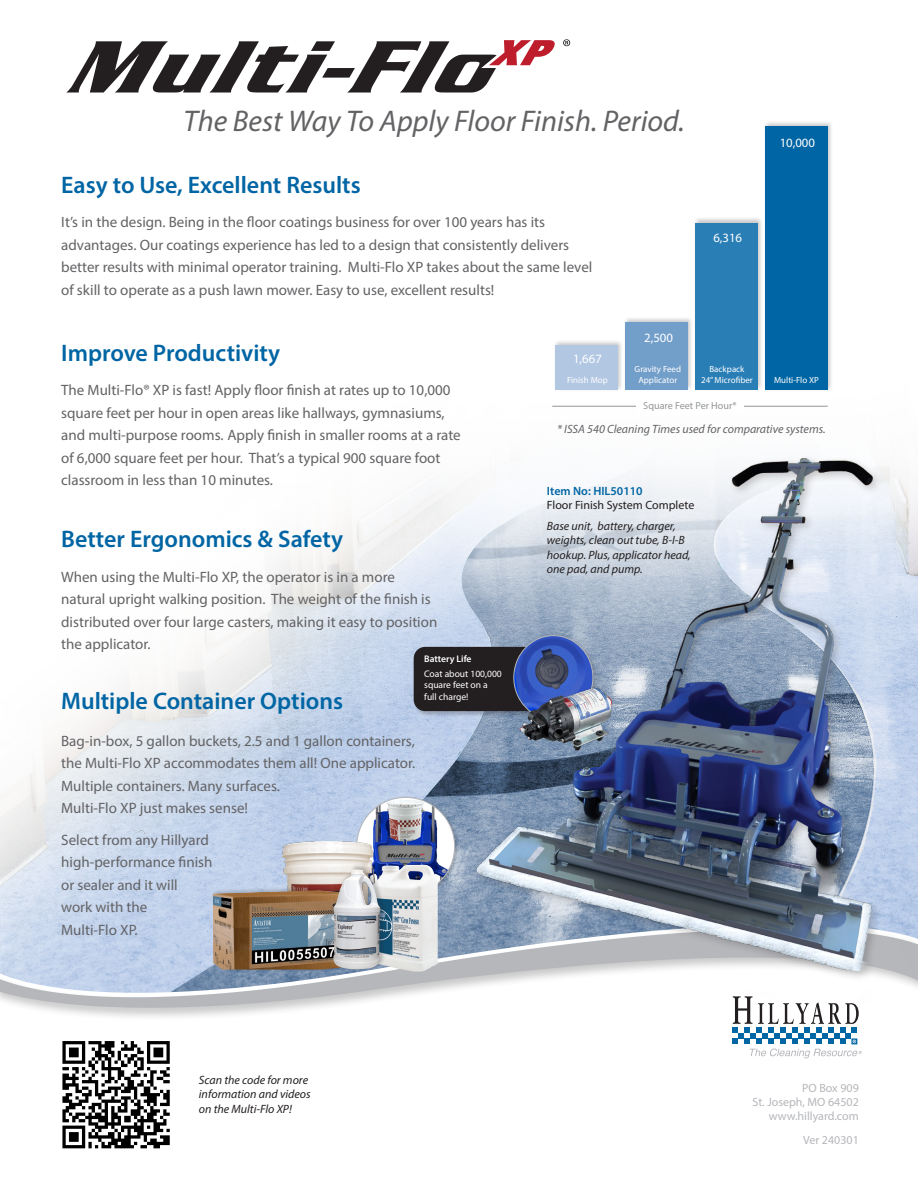
<style>
.page{position:relative;width:918px;height:1188px;background:#fff}
.page>*{position:absolute;margin:0;border:0;box-sizing:border-box;transform-origin:0 0}
.t1{font:italic 30px "Myriad Pro";color:#636366}
.t2{font:600 24px "Myriad Pro";color:#0065a4}
.t3{font:15px/22.5px "Myriad Pro";color:#636366}
.t4{font:12.75px "Myriad Pro";color:#fff}
.t5{font:italic 12px/14.4px "Myriad Pro";color:#231f20}
.t6{font:12px "Myriad Pro";color:#b6b7bb}
.t7{font:italic 12px "Myriad Pro";color:#636366}
.t8{font:12px "Myriad Pro";color:#231f20}
.t9{font:600 12px "Myriad Pro";color:#0065a4}
.t10{font:10.2px "Myriad Pro";color:#939598}
.t11{font:9.6px "Myriad Pro";color:#fff}
.t12{font:600 9.6px "Myriad Pro";color:#fff}
.t13{font:8.85px "Myriad Pro";color:#fff}
</style>
<div class="page">
<img style="left:0;top:42px;width:828px;height:882px">
<div style="left:0;top:926px;width:918px;height:95px;background:#231f20;opacity:.25"></div>
<svg style="left:0;top:929px;width:210px;height:79px;background:#c2cfe3"></svg>
<svg style="left:66px;top:40px;width:490px;height:53px"></svg>
<svg style="left:563px;top:39px;width:7px;height:7px"></svg>
<img style="left:210px;top:439px;width:708px;height:571px">
<div style="left:763px;top:120px;width:71px;height:272px;background:#231f20;opacity:.25"></div>
<div style="left:765px;top:126px;width:63px;height:263px;background:#0065a4"></div>
<div style="left:693px;top:217px;width:71px;height:175px;background:#231f20;opacity:.25"></div>
<div style="left:695px;top:223px;width:63px;height:166px;background:#2a7eb6"></div>
<div style="left:623px;top:316px;width:71px;height:76px;background:#231f20;opacity:.25"></div>
<div style="left:625px;top:322px;width:63px;height:67px;background:#729eca"></div>
<div style="left:553px;top:339px;width:71px;height:52px;background:#231f20;opacity:.25"></div>
<div style="left:555px;top:345px;width:63px;height:44px;background:#b2c7e2"></div>
<hr style="left:552px;top:406px;width:276px;height:1px;background:#939598">
<div style="left:636px;top:396px;width:108px;height:18px;background:#fff"></div>
<div style="left:355px;top:796px;width:105px;height:104px;background:#231f20;opacity:.25"></div>
<img style="left:357px;top:797px;width:98px;height:98px;border-radius:49px">
<img style="left:282px;top:841px;width:93px;height:45px">
<div style="left:213px;top:886px;width:135px;height:86px;background:#231f20;opacity:.25"></div>
<img style="left:213px;top:890px;width:120px;height:80px">
<img style="left:371px;top:865px;width:67px;height:107px">
<div style="left:333px;top:864px;width:53px;height:106px;background:#231f20;opacity:.25"></div>
<img style="left:333px;top:870px;width:47px;height:99px">
<div style="left:413px;top:647px;width:126px;height:70px;background:#231f20;opacity:.25"></div>
<div style="left:414px;top:647px;width:97px;height:64px;background:#231f20"></div>
<div style="left:511px;top:633px;width:89px;height:94px;background:#231f20;opacity:.25"></div>
<img style="left:514px;top:636px;width:79px;height:83px">
<img style="left:519px;top:683px;width:99px;height:71px">
<svg style="left:732px;top:996px;width:130px;height:63px"></svg>
<svg style="left:62px;top:1041px;width:108px;height:107px"></svg>
<p class="t1" style="left:184px;top:102px;width:503px">The Best Way To Apply Floor Finish. Period.</p>
<p class="t2" style="left:61px;top:170px;width:301px">Easy to Use, Excellent Results</p>
<p class="t3" style="left:61px;top:211px;width:533px">It’s in the design. Being in the floor coatings business for over 100 years has its advantages. Our coatings experience has led to a design that consistently delivers better results with minimal operator training. Multi-Flo XP takes about the same level of skill to operate as a push lawn mower. Easy to use, excellent results!</p>
<p class="t4" style="left:713px;top:230px;width:30px">6,316</p>
<p class="t4" style="left:780px;top:134px;width:37px">10,000</p>
<p class="t2" style="left:61px;top:338px;width:220px">Improve Productivity</p>
<p class="t3" style="left:61px;top:379px;width:401px">The Multi-Flo® XP is fast! Apply floor finish at rates up to 10,000 square feet per hour in open areas like hallways, gymnasiums, and multi-purpose rooms. Apply finish in smaller rooms at a rate of 6,000 square feet per hour. That’s a typical 900 square foot classroom in less than 10 minutes.</p>
<p class="t2" style="left:61px;top:523px;width:284px">Better Ergonomics &amp; Safety</p>
<p class="t3" style="left:61px;top:565px;width:378px">When using the Multi-Flo XP, the operator is in a more natural upright walking position. The weight of the finish is distributed over four large casters, making it easy to position the applicator.</p>
<p class="t2" style="left:61px;top:685px;width:283px">Multiple Container Options</p>
<p class="t3" style="left:61px;top:729px;width:355px">Bag-in-box, 5 gallon buckets, 2.5 and 1 gallon containers,</p>
<p class="t3" style="left:61px;top:752px;width:356px">the Multi-Flo XP accommodates them all! One applicator.</p>
<p class="t3" style="left:61px;top:774px;width:220px">Multiple containers. Many surfaces.</p>
<p class="t3" style="left:61px;top:797px;width:188px">Multi-Flo XP just makes sense!</p>
<p class="t3" style="left:61px;top:828px;width:153px">Select from any Hillyard high-performance finish</p>
<p class="t3" style="left:61px;top:873px;width:118px">or sealer and it will</p>
<p class="t3" style="left:61px;top:896px;width:88px">work with the</p>
<p class="t3" style="left:61px;top:918px;width:78px">Multi-Flo XP.</p>
<p class="t12" style="left:424px;top:653px;width:49px">Battery Life</p>
<p class="t11" style="left:424px;top:668px;width:79px">Coat about 100,000</p>
<p class="t11" style="left:424px;top:679px;width:65px">square feet on a</p>
<p class="t11" style="left:424px;top:691px;width:46px">full charge!</p>
<p class="t4" style="left:644px;top:329px;width:30px">2,500</p>
<p class="t4" style="left:573px;top:351px;width:30px">1,667</p>
<p class="t13" style="left:635px;top:364px;width:48px">Gravity Feed</p>
<p class="t13" style="left:709px;top:364px;width:37px">Backpack</p>
<p class="t13" style="left:701px;top:374px;width:53px">24” Microfiber</p>
<p class="t13" style="left:567px;top:374px;width:42px">Finish Mop</p>
<p class="t13" style="left:638px;top:374px;width:40px">Applicator</p>
<p class="t10" style="left:643px;top:399px;width:95px">Square Feet Per Hour*</p>
<p class="t7" style="left:557px;top:422px;width:270px">* ISSA 540 Cleaning Times used for comparative systems.</p>
<p class="t13" style="left:774px;top:374px;width:46px">Multi-Flo XP</p>
<p class="t9" style="left:547px;top:483px;width:97px">Item No: HIL50110</p>
<p class="t8" style="left:547px;top:498px;width:149px">Floor Finish System Complete</p>
<p class="t5" style="left:547px;top:518px;width:145px">Base unit, battery, charger, weights, clean out tube, B-I-B hookup. Plus, applicator head, one pad, and pump.</p>
<p class="t5" style="left:199px;top:1072px;width:113px">Scan the code for more information and videos on the Multi-Flo XP!</p>
<p class="t6" style="left:803px;top:1076px;width:58px">PO Box 909</p>
<p class="t6" style="left:753px;top:1090px;width:108px">St. Joseph, MO 64502</p>
<p class="t6" style="left:769px;top:1105px;width:92px">www.hillyard.com</p>
<p class="t6" style="left:802px;top:1080px;width:58px">PO Box 909</p>
<p class="t6" style="left:753px;top:1095px;width:108px">St. Joseph, MO 64502</p>
<p class="t6" style="left:769px;top:1109px;width:92px">www.hillyard.com</p>
<p class="t6" style="left:803px;top:1132px;width:57px">Ver 240301</p>
</div>
